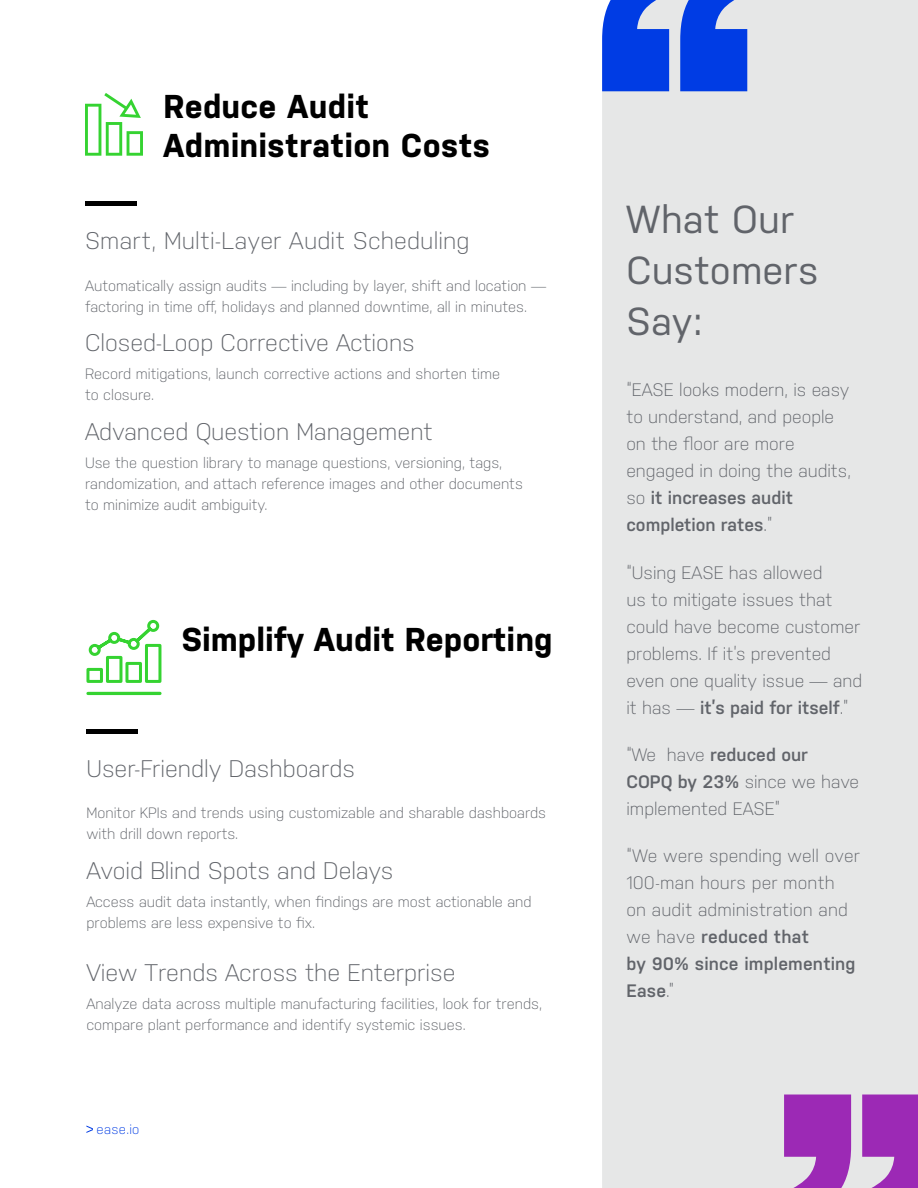
<style>
.page{position:relative;width:918px;height:1188px;background:#fff}
.page>*{position:absolute;margin:0;border:0;box-sizing:border-box;transform-origin:0 0}
.t1{font:39px/51px "Nudista";letter-spacing:.005em;color:#61646a}
.t2{font:700 33px/39px "Nudista";letter-spacing:.005em;color:#000}
.t3{font:300 24px "Nudista";color:#61646a}
.t4{font:300 18px/27px "Nudista";color:#61646a}
.t5{font:300 15px/21px "Nudista";color:#61646a}
.t6{font:300 13.5px "Nudista";letter-spacing:.025em;color:#003ce4}
.s1{font-weight:600}
</style>
<div class="page">
<div style="left:602px;top:0;width:316px;height:1188px;background:#e6e7e7"></div>
<svg style="left:85px;top:93px;width:58px;height:63px"></svg>
<hr style="left:85px;top:202px;width:51px;height:4px;background:#000">
<svg style="left:86px;top:1126px;width:7px;height:7px"></svg>
<svg style="left:602px;top:0;width:145px;height:91px;background:#2f5fe4"></svg>
<svg style="left:784px;top:1095px;width:134px;height:93px;background:#ac52bf"></svg>
<svg style="left:86px;top:619px;width:76px;height:77px"></svg>
<hr style="left:86px;top:729px;width:52px;height:4px;background:#000">
<h2 class="t2" style="left:163px;top:84px;width:328px">Reduce Audit<br>Administration Costs</h2>
<h3 class="t3" style="left:85px;top:224px;width:386px">Smart, Multi-Layer Audit Scheduling</h3>
<p class="t5" style="left:85px;top:274px;width:463px">Automatically assign audits — including by layer, shift and location — factoring in time off, holidays and planned downtime, all in minutes.</p>
<h3 class="t3" style="left:85px;top:326px;width:331px">Closed-Loop Corrective Actions</h3>
<p class="t5" style="left:85px;top:362px;width:417px">Record mitigations, launch corrective actions and shorten time to closure.</p>
<h3 class="t3" style="left:85px;top:414px;width:349px">Advanced Question Management</h3>
<p class="t5" style="left:85px;top:451px;width:439px">Use the question library to manage questions, versioning, tags, randomization, and attach reference images and other documents to minimize audit ambiguity.</p>
<h2 class="t2" style="left:182px;top:617px;width:372px">Simplify Audit Reporting</h2>
<h3 class="t3" style="left:86px;top:751px;width:270px">User-Friendly Dashboards</h3>
<p class="t5" style="left:86px;top:801px;width:461px">Monitor KPIs and trends using customizable and sharable dashboards with drill down reports.</p>
<h3 class="t3" style="left:86px;top:853px;width:309px">Avoid Blind Spots and Delays</h3>
<p class="t5" style="left:86px;top:890px;width:447px">Access audit data instantly, when findings are most actionable and problems are less expensive to fix.</p>
<h3 class="t3" style="left:86px;top:955px;width:371px">View Trends Across the Enterprise</h3>
<p class="t5" style="left:86px;top:992px;width:457px">Analyze data across multiple manufacturing facilities, look for trends, compare plant performance and identify systemic issues.</p>
<p class="t6" style="left:97px;top:1120px;width:44px">ease.io</p>
<h1 class="t1" style="left:626px;top:190px;width:194px">What Our<br>Customers<br>Say:</h1>
<p class="t4" style="left:626px;top:375px;width:226px">“EASE looks modern, is easy to understand, and people on the floor are more engaged in doing the audits, so <span class="s1">it increases audit completion rates</span>.”</p>
<p class="t4" style="left:626px;top:557px;width:237px">“Using EASE has allowed<br>us to mitigate issues that could have become customer problems. If it’s prevented even one quality issue — and it has — <span class="s1">it’s paid for itself</span>.”</p>
<p class="t4" style="left:626px;top:740px;width:234px">“We have <span class="s1">reduced our<br>COPQ by 23%</span> since we have implemented EASE”</p>
<p class="t4" style="left:626px;top:841px;width:235px">“We were spending well over<br>100-man hours per month<br>on audit administration and we have <span class="s1">reduced that<br>by 90% since implementing<br>Ease</span>.”</p>
</div>
